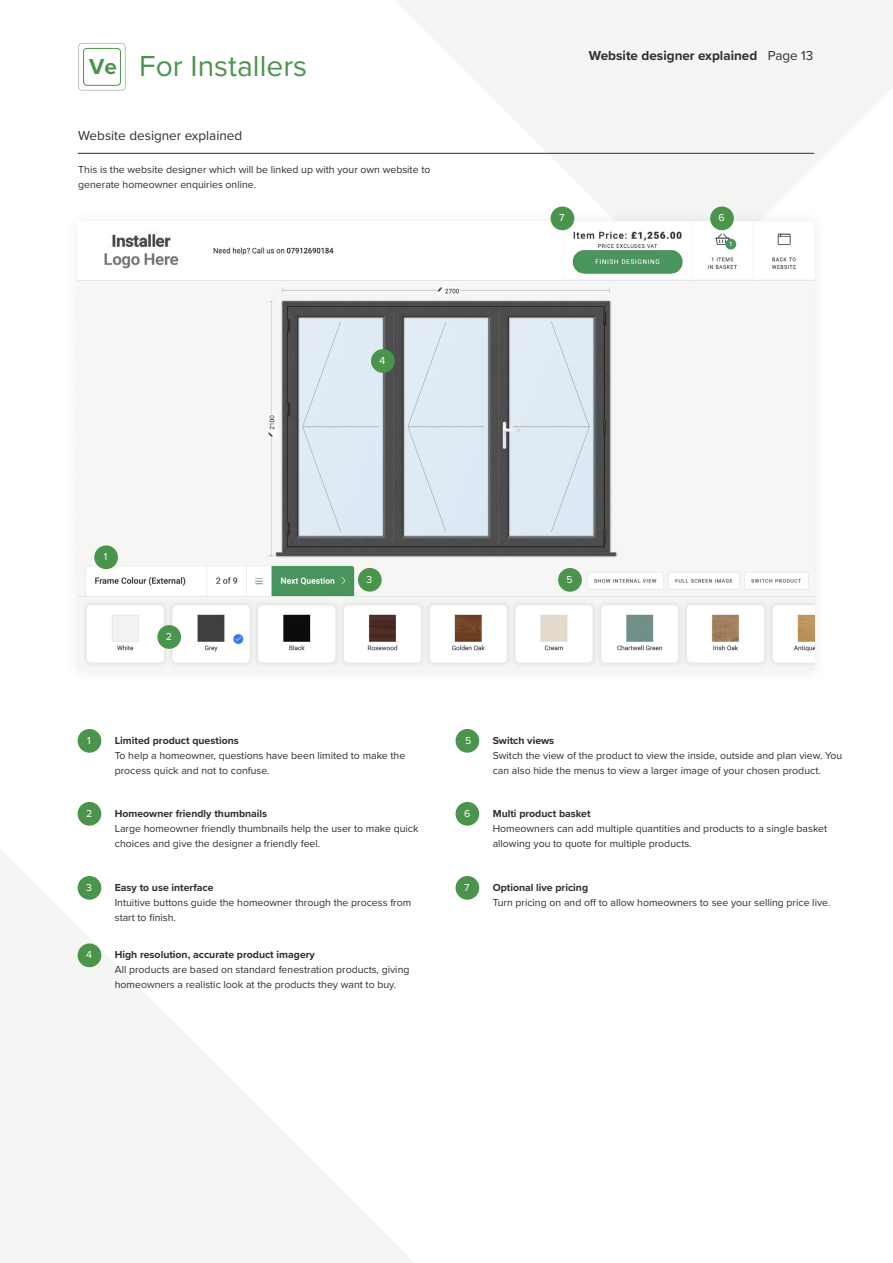
<style>
.page{position:relative;width:893px;height:1263px;background:#fff}
.page>*{position:absolute;margin:0;border:0;box-sizing:border-box;transform-origin:0 0}
.t1{font:30px "Proxima Nova";color:#4a954b}
.t2{font:700 13.5px "Proxima Nova";color:#2e2d35}
.t3{font:13.5px "Proxima Nova";color:#2e2d35}
.t4{font:10.5px/15px "Proxima Nova";color:#2e2d35}
.t5{font:700 10.5px "Proxima Nova";color:#2e2d35}
.t6{font:10.5px "Proxima Nova";color:#fff}
.s1{font-weight:700;font-size:22.5px}
.s2{font-weight:400}
</style>
<div class="page">
<svg style="left:0;top:849px;width:414px;height:414px;fill:#f5f5f3"></svg>
<svg style="left:395px;top:0;width:498px;height:207px;fill:#f5f5f3"></svg>
<div style="left:78px;top:43px;width:48px;height:47px;border:1px solid #c0c0c0;border-radius:3px"></div>
<div style="left:83px;top:48px;width:38px;height:38px;border:1px solid #4a954b;border-radius:3px"></div>
<hr style="left:78px;top:153px;width:736px;height:1px;background:#2e2d35">
<img style="left:78px;top:222px;width:736px;height:449px">
<div style="left:78px;top:729px;width:23px;height:24px;background:#4a954b;border-radius:50%"></div>
<div style="left:455px;top:729px;width:24px;height:24px;background:#4a954b;border-radius:50%"></div>
<div style="left:78px;top:802px;width:23px;height:24px;background:#4a954b;border-radius:50%"></div>
<div style="left:455px;top:802px;width:24px;height:24px;background:#4a954b;border-radius:50%"></div>
<div style="left:455px;top:876px;width:24px;height:24px;background:#4a954b;border-radius:50%"></div>
<div style="left:78px;top:876px;width:23px;height:24px;background:#4a954b;border-radius:50%"></div>
<div style="left:78px;top:943px;width:23px;height:24px;background:#4a954b;border-radius:50%"></div>
<div style="left:94px;top:545px;width:24px;height:24px;background:#4a954b;border-radius:50%"></div>
<div style="left:157px;top:625px;width:24px;height:24px;background:#4a954b;border-radius:50%"></div>
<div style="left:358px;top:568px;width:24px;height:24px;background:#4a954b;border-radius:50%"></div>
<div style="left:558px;top:568px;width:24px;height:24px;background:#4a954b;border-radius:50%"></div>
<div style="left:710px;top:206px;width:24px;height:24px;background:#4a954b;border-radius:50%"></div>
<div style="left:551px;top:206px;width:23px;height:24px;background:#4a954b;border-radius:50%"></div>
<div style="left:371px;top:349px;width:24px;height:24px;background:#4a954b;border-radius:50%"></div>
<h1 class="t1" style="left:89px;top:43px;width:219px"><span class="s1">Ve</span> For Installers</h1>
<p class="t2" style="left:589px;top:46px;width:226px">Website designer explained <span class="s2">Page 13</span></p>
<p class="t3" style="left:78px;top:126px;width:165px">Website designer explained</p>
<p class="t4" style="left:78px;top:162px;width:354px">This is the website designer which will be linked up with your own website to generate homeowner enquiries online.</p>
<p class="t6" style="left:104px;top:549px;width:5px">1</p>
<p class="t6" style="left:379px;top:353px;width:7px">4</p>
<p class="t6" style="left:559px;top:210px;width:7px">7</p>
<p class="t6" style="left:719px;top:210px;width:8px">6</p>
<p class="t6" style="left:166px;top:629px;width:8px">2</p>
<p class="t6" style="left:366px;top:571px;width:7px">3</p>
<p class="t6" style="left:567px;top:571px;width:8px">5</p>
<p class="t5" style="left:115px;top:732px;width:125px">Limited product questions</p>
<p class="t4" style="left:115px;top:747px;width:292px">To help a homeowner, questions have been limited to make the process quick and not to confuse.</p>
<p class="t6" style="left:87px;top:732px;width:5px">1</p>
<p class="t6" style="left:465px;top:732px;width:8px">5</p>
<p class="t5" style="left:115px;top:805px;width:154px">Homeowner friendly thumbnails</p>
<p class="t4" style="left:115px;top:820px;width:305px">Large homeowner friendly thumbnails help the user to make quick choices and give the designer a friendly feel.</p>
<p class="t6" style="left:86px;top:805px;width:8px">2</p>
<p class="t6" style="left:464px;top:805px;width:8px">6</p>
<p class="t5" style="left:115px;top:879px;width:100px">Easy to use interface</p>
<p class="t4" style="left:115px;top:894px;width:298px">Intuitive buttons guide the homeowner through the process from start to finish.</p>
<p class="t5" style="left:115px;top:947px;width:202px">High resolution, accurate product imagery</p>
<p class="t4" style="left:115px;top:962px;width:296px">All products are based on standard fenestration products, giving homeowners a realistic look at the products they want to buy.</p>
<p class="t6" style="left:86px;top:879px;width:7px">3</p>
<p class="t6" style="left:464px;top:879px;width:7px">7</p>
<p class="t6" style="left:86px;top:947px;width:7px">4</p>
<p class="t5" style="left:493px;top:732px;width:63px">Switch views</p>
<p class="t4" style="left:493px;top:747px;width:351px">Switch the view of the product to view the inside, outside and plan view. You can also hide the menus to view a larger image of your chosen product.</p>
<p class="t5" style="left:493px;top:805px;width:99px">Multi product basket</p>
<p class="t4" style="left:493px;top:820px;width:336px">Homeowners can add multiple quantities and products to a single basket allowing you to quote for multiple products.</p>
<p class="t5" style="left:493px;top:879px;width:97px">Optional live pricing</p>
<p class="t4" style="left:493px;top:894px;width:339px">Turn pricing on and off to allow homeowners to see your selling price live.</p>
</div>
